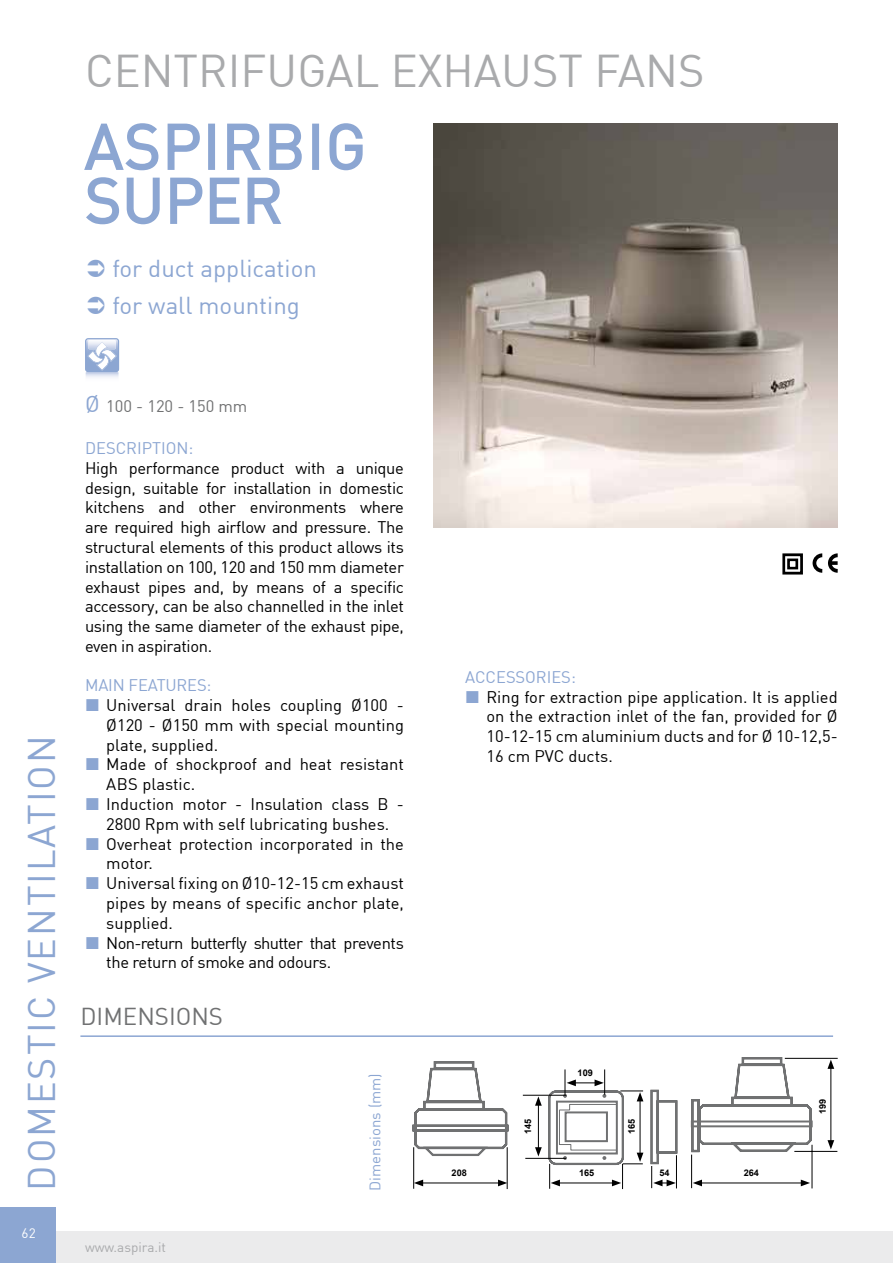
<style>
.page{position:relative;width:893px;height:1263px;background:#fff}
.page>*{position:absolute;margin:0;border:0;box-sizing:border-box;transform-origin:0 0}
.t1{font:61.8px "DIN";color:#8ca6d2}
.t2{font:45px "DIN";color:#a9aaac}
.t3{font:37.8px "DIN";letter-spacing:.05em;color:#8ca6d2}
.t4{font:24px/36.8px "DIN";color:#8ca6d2}
.t5{font:24px "DIN";color:#707172}
.t6{font:16.5px/19.8px "DIN";color:#000;text-align:justify}
.t7{font:16.5px "DIN";color:#8ca6d2}
.t8{font:16.5px "DIN";color:#707172}
.t9{font:15px "DIN";color:#8ca6d2}
.t10{font:13.5px "DIN";color:#a9aaac}
.t11{font:13.5px "DIN";color:#fff}
.t12{font:700 9.15px "Arial";color:#000}
.s1{font-size:22.5px;color:#8ca6d2}
</style>
<div class="page">
<div style="left:55px;top:1232px;width:838px;height:31px;background:#ebebec"></div>
<div style="left:0;top:1208px;width:55px;height:55px;background:#8ca6d2"></div>
<img style="left:434px;top:123px;width:404px;height:404px">
<svg style="left:85px;top:338px;width:34px;height:39px"></svg>
<hr style="left:80px;top:1035px;width:753px;height:2px;background:#8ca6d2">
<div style="left:312px;top:124px;width:7px;height:46px;border:2px solid #8ca6d2"></div>
<svg style="left:329px;top:123px;width:34px;height:48px"></svg>
<svg style="left:84px;top:123px;width:218px;height:102px"></svg>
<hr style="left:831px;top:1066px;width:1px;height:76px;background:#000">
<svg style="left:827px;top:1059px;width:7px;height:10px"></svg>
<svg style="left:827px;top:1140px;width:7px;height:9px"></svg>
<svg style="left:813px;top:553px;width:9px;height:20px"></svg>
<svg style="left:828px;top:553px;width:10px;height:20px"></svg>
<svg style="left:782px;top:553px;width:21px;height:22px"></svg>
<hr style="left:785px;top:1058px;width:53px;height:1px;background:#000">
<hr style="left:794px;top:1151px;width:43px;height:1px;background:#000">
<svg style="left:412px;top:1057px;width:401px;height:132px"></svg>
<hr style="left:523px;top:1095px;width:43px;height:1px;background:#000">
<hr style="left:525px;top:1158px;width:41px;height:1px;background:#000">
<div style="left:691px;top:1120px;width:122px;height:7px;border:2px solid #707172"></div>
<h2 class="t2" style="left:85px;top:43px;width:334px">CENTRIFUGAL exhaust</h2>
<h2 class="t2" style="left:594px;top:43px;width:112px">FANS</h2>
<h1 class="t1" style="left:85px;top:108px;width:36px">aspir</h1>
<h1 class="t1" style="left:264px;top:108px;width:69px">big</h1>
<h1 class="t1" style="left:85px;top:162px;width:40px">super</h1>
<h3 class="t4" style="left:112px;top:249px;width:206px">for duct application for wall mounting</h3>
<h3 class="t3" style="left:18px;top:1191px;width:456px;rotate:-90deg">DOMESTIC VENTILATION</h3>
<p class="t11" style="left:22px;top:1225px;width:16px">62</p>
<p class="t8" style="left:85px;top:395px;width:164px"><span class="s1">Ø</span> 100 - 120 - 150 mm</p>
<p class="t7" style="left:85px;top:438px;width:110px">DESCRIPTION:</p>
<p class="t6" style="left:85px;top:458px;width:320px">High performance product with a unique design, suitable for installation in domestic kitchens and other environments where are required high airflow and pressure. The structural elements of this product allows its installation on 100, 120 and 150 mm diameter exhaust pipes and, by means of a specific accessory, can be also channelled in the inlet using the same diameter of the exhaust pipe, even in aspiration.</p>
<p class="t7" style="left:85px;top:675px;width:128px">MAIN FEATURES:</p>
<p class="t6" style="left:106px;top:695px;width:299px;text-align:left">Universal drain holes coupling Ø100 -<br>Ø120 - Ø150 mm with special mounting plate, supplied.<br>Made of shockproof and heat resistant<br>ABS plastic.<br>Induction motor - Insulation class B -<br>2800 Rpm with self lubricating bushes.<br>Overheat protection incorporated in the motor.<br>Universal fixing on Ø10-12-15 cm exhaust pipes by means of specific anchor plate, supplied.<br>Non-return butterfly shutter that prevents the return of smoke and odours.</p>
<h3 class="t5" style="left:80px;top:1001px;width:144px">DIMENSIONS</h3>
<p class="t10" style="left:85px;top:1239px;width:82px">www.aspira.it</p>
<p class="t9" style="left:366px;top:1191px;width:119px;rotate:-90deg">Dimensions (mm)</p>
<p class="t7" style="left:465px;top:667px;width:112px">ACCESSORIES:</p>
<p class="t6" style="left:486px;top:686px;width:353px">Ring for extraction pipe application. It is applied on the extraction inlet of the fan, provided for Ø 10-12-15 cm aluminium ducts and for Ø 10-12,5- 16 cm PVC ducts.</p>
<p class="t12" style="left:578px;top:1066px;width:17px">109</p>
<p class="t12" style="left:522px;top:1134px;width:17px;rotate:-90deg">145</p>
<p class="t12" style="left:626px;top:1134px;width:17px;rotate:-90deg">165</p>
<p class="t12" style="left:452px;top:1166px;width:17px">208</p>
<p class="t12" style="left:579px;top:1166px;width:17px">165</p>
<p class="t12" style="left:659px;top:1166px;width:12px">54</p>
<p class="t12" style="left:744px;top:1166px;width:17px">264</p>
<p class="t12" style="left:816px;top:1114px;width:17px;rotate:-90deg">199</p>
</div>
